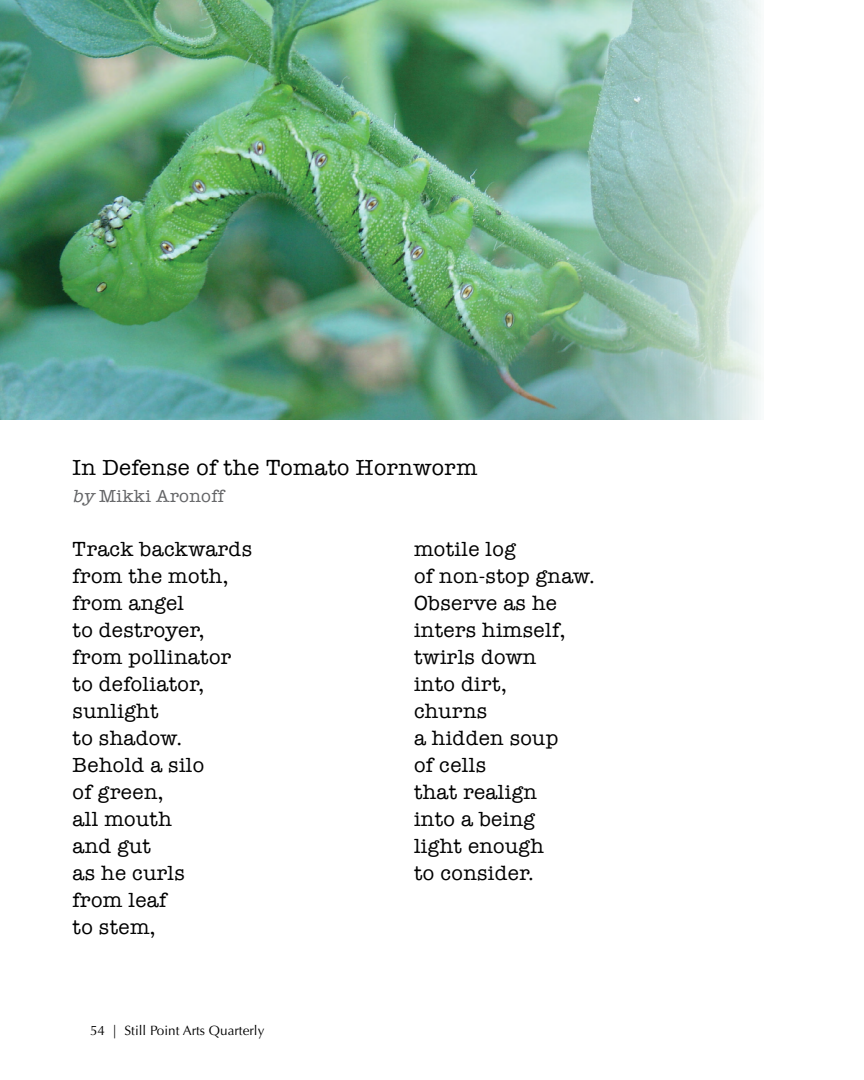
<style>
.page{position:relative;width:864px;height:1080px;background:#fff}
.page>*{position:absolute;margin:0;border:0;box-sizing:border-box;transform-origin:0 0}
.t1{font:22.5px "American Typewriter";letter-spacing:.02em;color:#000}
.t2{font:21px "American Typewriter";letter-spacing:.02em;color:#000}
.t3{font:18px "American Typewriter";letter-spacing:.02em;color:#636466}
.t4{font:13.5px "Optima";color:#000}
.s1{font-style:italic}
</style>
<div class="page">
<img style="left:0;top:0;width:761px;height:420px">
<p class="t1" style="left:73px;top:450px;width:406px">In Defense of the Tomato Hornworm</p>
<p class="t3" style="left:73px;top:482px;width:155px"><span class="s1">by</span> Mikki Aronoff</p>
<p class="t2" style="left:73px;top:533px;width:181px">Track backwards</p>
<p class="t2" style="left:73px;top:560px;width:157px">from the moth,</p>
<p class="t2" style="left:73px;top:587px;width:113px">from angel</p>
<p class="t2" style="left:73px;top:614px;width:133px">to destroyer,</p>
<p class="t2" style="left:73px;top:641px;width:160px">from pollinator</p>
<p class="t2" style="left:73px;top:668px;width:133px">to defoliator,</p>
<p class="t2" style="left:73px;top:695px;width:87px">sunlight</p>
<p class="t2" style="left:73px;top:722px;width:111px">to shadow.</p>
<p class="t2" style="left:73px;top:749px;width:133px">Behold a silo</p>
<p class="t2" style="left:73px;top:776px;width:92px">of green,</p>
<p class="t2" style="left:73px;top:803px;width:101px">all mouth</p>
<p class="t2" style="left:73px;top:830px;width:80px">and gut</p>
<p class="t2" style="left:73px;top:857px;width:114px">as he curls</p>
<p class="t2" style="left:73px;top:884px;width:95px">from leaf</p>
<p class="t2" style="left:73px;top:911px;width:85px">to stem,</p>
<p class="t2" style="left:414px;top:533px;width:103px">motile log</p>
<p class="t2" style="left:414px;top:560px;width:182px">of non-stop gnaw.</p>
<p class="t2" style="left:414px;top:587px;width:144px">Observe as he</p>
<p class="t2" style="left:414px;top:614px;width:153px">inters himself,</p>
<p class="t2" style="left:414px;top:641px;width:124px">twirls down</p>
<p class="t2" style="left:414px;top:668px;width:94px">into dirt,</p>
<p class="t2" style="left:414px;top:695px;width:75px">churns</p>
<p class="t2" style="left:414px;top:722px;width:146px">a hidden soup</p>
<p class="t2" style="left:414px;top:749px;width:74px">of cells</p>
<p class="t2" style="left:414px;top:776px;width:124px">that realign</p>
<p class="t2" style="left:414px;top:803px;width:123px">into a being</p>
<p class="t2" style="left:414px;top:830px;width:131px">light enough</p>
<p class="t2" style="left:414px;top:857px;width:121px">to consider.</p>
<p class="t4" style="left:90px;top:1023px;width:176px">54 | Still Point Arts Quarterly</p>
</div>
